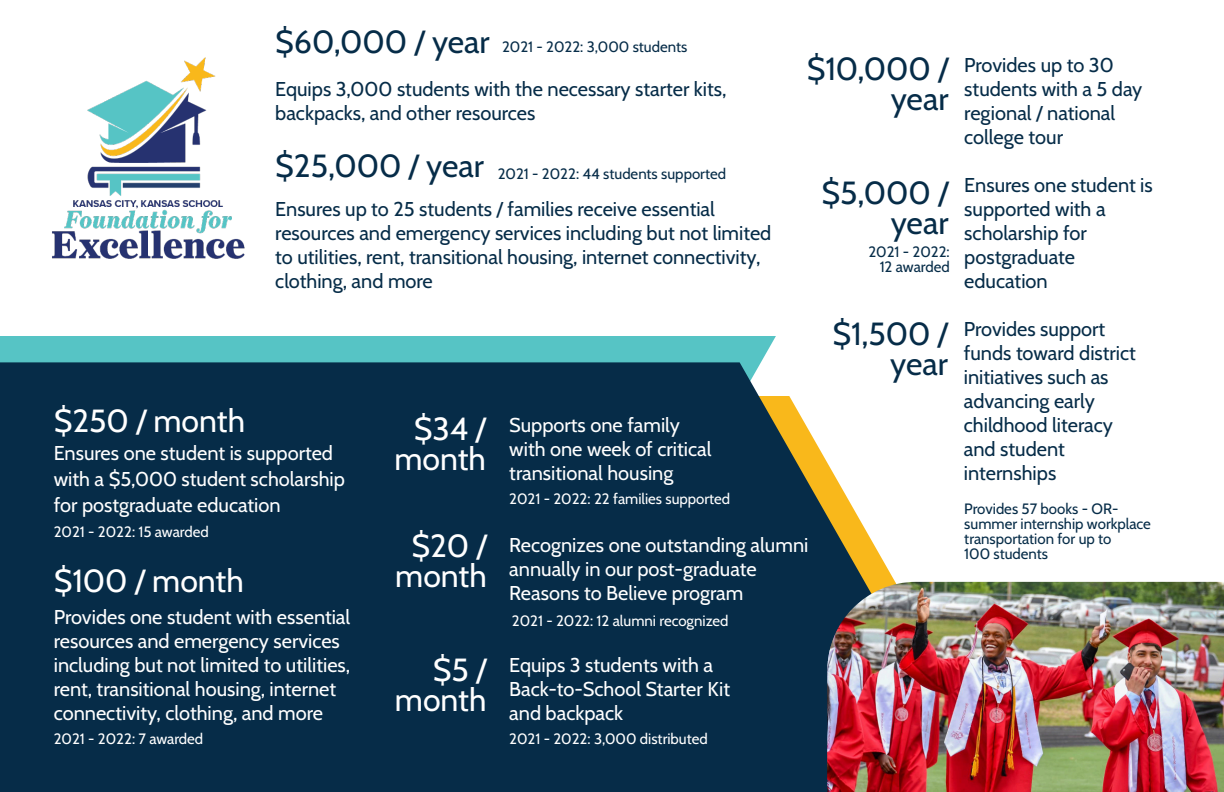
<style>
.page{position:relative;width:1224px;height:792px;background:#fff}
.page>*{position:absolute;margin:0;border:0;box-sizing:border-box;transform-origin:0 0}
.t1{font:32px/30px "Cabin";color:#fff;text-align:right}
.t2{font:32px/30px "Cabin";color:#062c48;text-align:right}
.t3{font:20px/24px "Cabin";color:#062c48}
.t4{font:20px/24px "Cabin";color:#fff}
.t5{font:15px/15px "Cabin";color:#062c48;text-align:right}
.t6{font:15px "Cabin";color:#fff}
.s1{font-size:32px}
</style>
<div class="page">
<div style="left:0;top:336px;width:776px;height:26px;background:#56c4c5"></div>
<svg style="left:0;top:362px;width:995px;height:430px;background:#204158"></svg>
<img style="left:52px;top:58px;width:193px;height:201px">
<img style="left:827px;top:582px;width:397px;height:210px">
<h1 class="t2" style="left:275px;top:27px;width:216px">$60,000 / year</h1>
<p class="t3" style="left:275px;top:77px;width:453px">Equips 3,000 students with the necessary starter kits, backpacks, and other resources</p>
<p class="t5" style="left:502px;top:39px;width:187px">2021 - 2022: 3,000 students</p>
<p class="t5" style="left:275px;top:166px;width:452px"><span class="s1">$25,000 / year</span> 2021 - 2022: 44 students supported</p>
<p class="t3" style="left:275px;top:197px;width:498px">Ensures up to 25 students / families receive essential resources and emergency services including but not limited to utilities, rent, transitional housing, internet connectivity, clothing, and more</p>
<h1 class="t2" style="left:807px;top:53px;width:143px">$10,000 / year</h1>
<h1 class="t2" style="left:822px;top:177px;width:128px">$5,000 / year</h1>
<p class="t5" style="left:868px;top:244px;width:83px">2021 - 2022:<br>12 awarded</p>
<h1 class="t2" style="left:832px;top:318px;width:117px">$1,500 / year</h1>
<h1 class="t1" style="left:54px;top:406px;width:193px">$250 / month</h1>
<p class="t4" style="left:54px;top:440px;width:293px;line-height:26px">Ensures one student is supported with a $5,000 student scholarship for postgraduate education</p>
<p class="t6" style="left:54px;top:523px;width:157px">2021 - 2022: 15 awarded</p>
<h1 class="t1" style="left:54px;top:565px;width:191px">$100 / month</h1>
<p class="t4" style="left:54px;top:604px;width:298px">Provides one student with essential resources and emergency services including but not limited to utilities, rent, transitional housing, internet connectivity, clothing, and more</p>
<h1 class="t1" style="left:394px;top:414px;width:93px">$34 / month</h1>
<h1 class="t1" style="left:395px;top:531px;width:93px;text-align:center">$20 / month</h1>
<h1 class="t1" style="left:395px;top:655px;width:93px">$5 / month</h1>
<p class="t4" style="left:509px;top:413px;width:204px">Supports one family with one week of critical transitional housing</p>
<p class="t6" style="left:509px;top:490px;width:223px">2021 - 2022: 22 families supported</p>
<p class="t4" style="left:509px;top:533px;width:301px">Recognizes one outstanding alumni annually in our post-graduate<br>Reasons to Believe program</p>
<p class="t6" style="left:512px;top:612px;width:218px">2021 - 2022: 12 alumni recognized</p>
<p class="t4" style="left:509px;top:653px;width:222px">Equips 3 students with a<br>Back-to-School Starter Kit and backpack</p>
<p class="t6" style="left:54px;top:730px;width:151px">2021 - 2022: 7 awarded</p>
<p class="t6" style="left:509px;top:730px;width:200px">2021 - 2022: 3,000 distributed</p>
<p class="t3" style="left:964px;top:53px;width:180px">Provides up to 30 students with a 5 day regional / national college tour</p>
<p class="t3" style="left:964px;top:173px;width:190px">Ensures one student is supported with a scholarship for postgraduate education</p>
<p class="t3" style="left:964px;top:317px;width:174px">Provides support funds toward district initiatives such as advancing early childhood literacy and student internships</p>
<p class="t5" style="left:964px;top:501px;width:188px;text-align:left">Provides 57 books - OR&shy;summer internship workplace transportation for up to<br>100 students</p>
</div>
